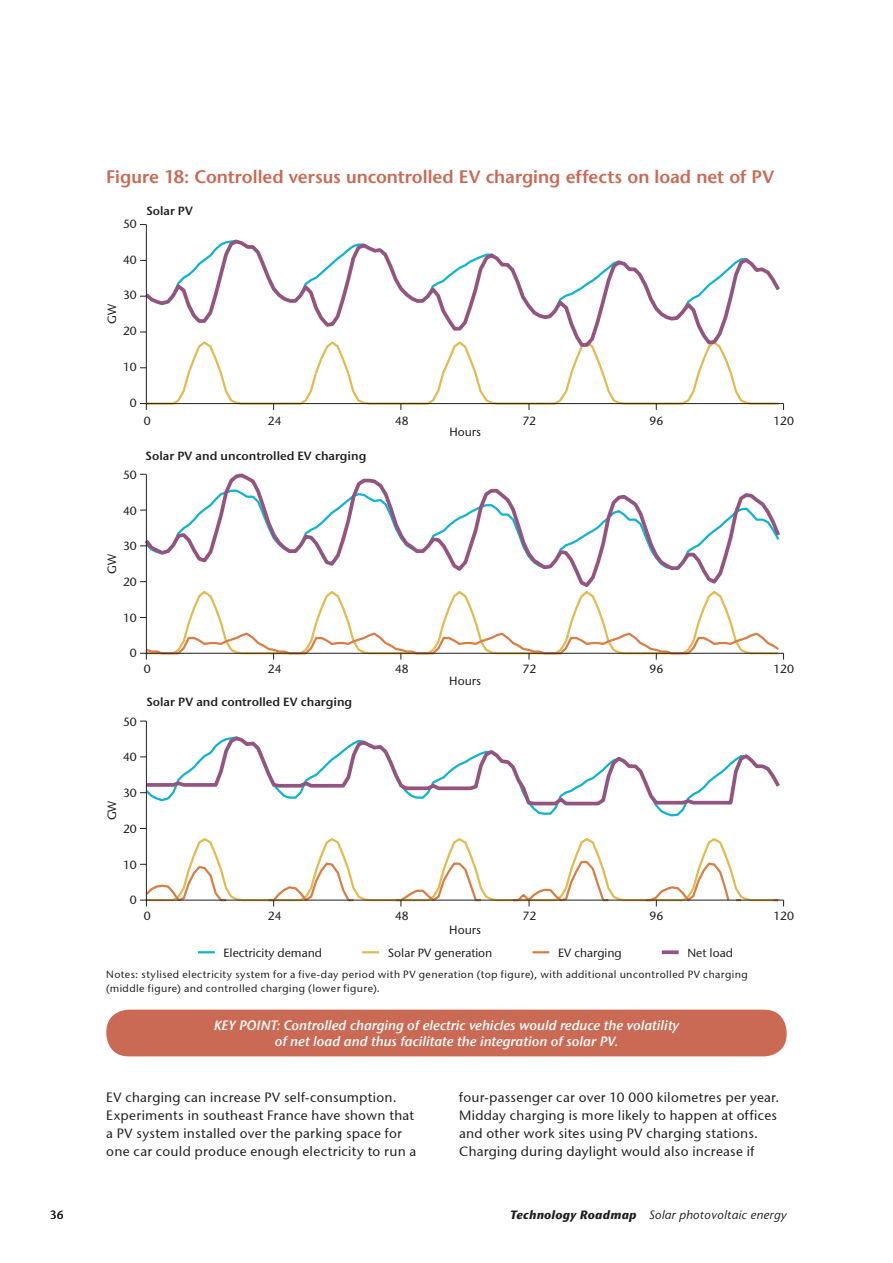
<style>
.page{position:relative;width:893px;height:1263px;background:#fff}
.page>*{position:absolute;margin:0;border:0;box-sizing:border-box;transform-origin:0 0}
.t1{font:600 18px "Stone Sans LT";color:#ca6a54}
.t2{font:13.5px/18px "Stone Sans ITCTT Medium";letter-spacing:.02em;color:#231f20}
.t3{font:italic 13.5px/16.2px "Stone Sans ITC Semi";color:#fff;text-align:center}
.t4{font:italic 12px "Stone Sans";letter-spacing:.015em;color:#231f20}
.t5{font:12px "Stone Sans ITCTT Medium";color:#231f20}
.t6{font:11.85px "Stone Sans ITCTT Medium";color:#231f20}
.t7{font:11.85px "Stone Sans ITC Semi";color:#231f20}
.t8{font:10.5px/13.5px "Stone Sans ITCTT Medium";letter-spacing:.04em;color:#231f20}
.s1{font-family:"Stone Sans ITC";font-weight:700}
</style>
<div class="page">
<div style="left:106px;top:1010px;width:681px;height:46px;background:#ca6a54;border-radius:22px"></div>
<svg style="left:362px;top:951px;width:17px;height:2px"></svg>
<svg style="left:532px;top:951px;width:17px;height:2px"></svg>
<svg style="left:662px;top:950px;width:17px;height:4px"></svg>
<svg style="left:198px;top:951px;width:17px;height:2px"></svg>
<svg style="left:140px;top:836px;width:644px;height:70px"></svg>
<svg style="left:146px;top:224px;width:638px;height:677px"></svg>
<h1 class="t1" style="left:106px;top:166px;width:669px">Figure 18: Controlled versus uncontrolled EV charging effects on load net of PV</h1>
<p class="t6" style="left:123px;top:219px;width:15px">50</p>
<p class="t7" style="left:146px;top:204px;width:48px">Solar PV</p>
<p class="t6" style="left:123px;top:255px;width:15px">40</p>
<p class="t6" style="left:123px;top:291px;width:15px">30</p>
<p class="t5" style="left:107px;top:324px;width:21px;rotate:-90deg">GW</p>
<p class="t6" style="left:123px;top:326px;width:15px">20</p>
<p class="t6" style="left:123px;top:362px;width:15px">10</p>
<p class="t6" style="left:130px;top:398px;width:8px">0</p>
<p class="t6" style="left:144px;top:416px;width:8px">0</p>
<p class="t6" style="left:268px;top:416px;width:15px">24</p>
<p class="t6" style="left:395px;top:416px;width:15px">48</p>
<p class="t6" style="left:522px;top:416px;width:15px">72</p>
<p class="t6" style="left:650px;top:416px;width:15px">96</p>
<p class="t6" style="left:773px;top:416px;width:22px">120</p>
<p class="t6" style="left:449px;top:428px;width:33px">Hours</p>
<p class="t6" style="left:123px;top:470px;width:15px">50</p>
<p class="t7" style="left:146px;top:449px;width:222px">Solar PV and uncontrolled EV charging</p>
<p class="t6" style="left:123px;top:506px;width:15px">40</p>
<p class="t6" style="left:123px;top:542px;width:15px">30</p>
<p class="t5" style="left:107px;top:574px;width:21px;rotate:-90deg">GW</p>
<p class="t6" style="left:123px;top:577px;width:15px">20</p>
<p class="t6" style="left:123px;top:613px;width:15px">10</p>
<p class="t6" style="left:130px;top:648px;width:8px">0</p>
<p class="t6" style="left:144px;top:664px;width:8px">0</p>
<p class="t6" style="left:268px;top:664px;width:15px">24</p>
<p class="t6" style="left:395px;top:664px;width:15px">48</p>
<p class="t6" style="left:522px;top:664px;width:15px">72</p>
<p class="t6" style="left:650px;top:664px;width:15px">96</p>
<p class="t6" style="left:773px;top:664px;width:22px">120</p>
<p class="t6" style="left:449px;top:676px;width:33px">Hours</p>
<p class="t6" style="left:123px;top:717px;width:15px">50</p>
<p class="t7" style="left:146px;top:695px;width:207px">Solar PV and controlled EV charging</p>
<p class="t6" style="left:123px;top:752px;width:15px">40</p>
<p class="t6" style="left:123px;top:788px;width:15px">30</p>
<p class="t5" style="left:107px;top:820px;width:21px;rotate:-90deg">GW</p>
<p class="t6" style="left:123px;top:824px;width:15px">20</p>
<p class="t6" style="left:123px;top:860px;width:15px">10</p>
<p class="t6" style="left:130px;top:895px;width:8px">0</p>
<p class="t6" style="left:144px;top:912px;width:8px">0</p>
<p class="t6" style="left:268px;top:912px;width:15px">24</p>
<p class="t6" style="left:395px;top:912px;width:15px">48</p>
<p class="t6" style="left:522px;top:912px;width:15px">72</p>
<p class="t6" style="left:650px;top:912px;width:15px">96</p>
<p class="t6" style="left:773px;top:912px;width:22px">120</p>
<p class="t6" style="left:449px;top:925px;width:33px">Hours</p>
<p class="t6" style="left:224px;top:948px;width:100px">Electricity demand</p>
<p class="t6" style="left:388px;top:948px;width:106px">Solar PV generation</p>
<p class="t6" style="left:558px;top:948px;width:65px">EV charging</p>
<p class="t6" style="left:687px;top:948px;width:47px">Net load</p>
<p class="t8" style="left:106px;top:968px;width:643px">Notes: stylised electricity system for a five-day period with PV generation (top figure), with additional uncontrolled PV charging (middle figure) and controlled charging (lower figure).</p>
<p class="t3" style="left:214px;top:1017px;width:467px">KEY POINT: Controlled charging of electric vehicles would reduce the volatility of net load and thus facilitate the integration of solar PV.</p>
<p class="t2" style="left:106px;top:1088px;width:312px">EV charging can increase PV self-consumption.<br>Experiments in southeast France have shown that a PV system installed over the parking space for one car could produce enough electricity to run a</p>
<p class="t2" style="left:459px;top:1088px;width:322px">four-passenger car over 10 000 kilometres per year.<br>Midday charging is more likely to happen at offices and other work sites using PV charging stations.<br>Charging during daylight would also increase if</p>
<p class="t5" style="left:50px;top:1208px;width:15px">36</p>
<p class="t4" style="left:510px;top:1209px;width:278px"><span class="s1">Technology Roadmap</span> Solar photovoltaic energy</p>
</div>
